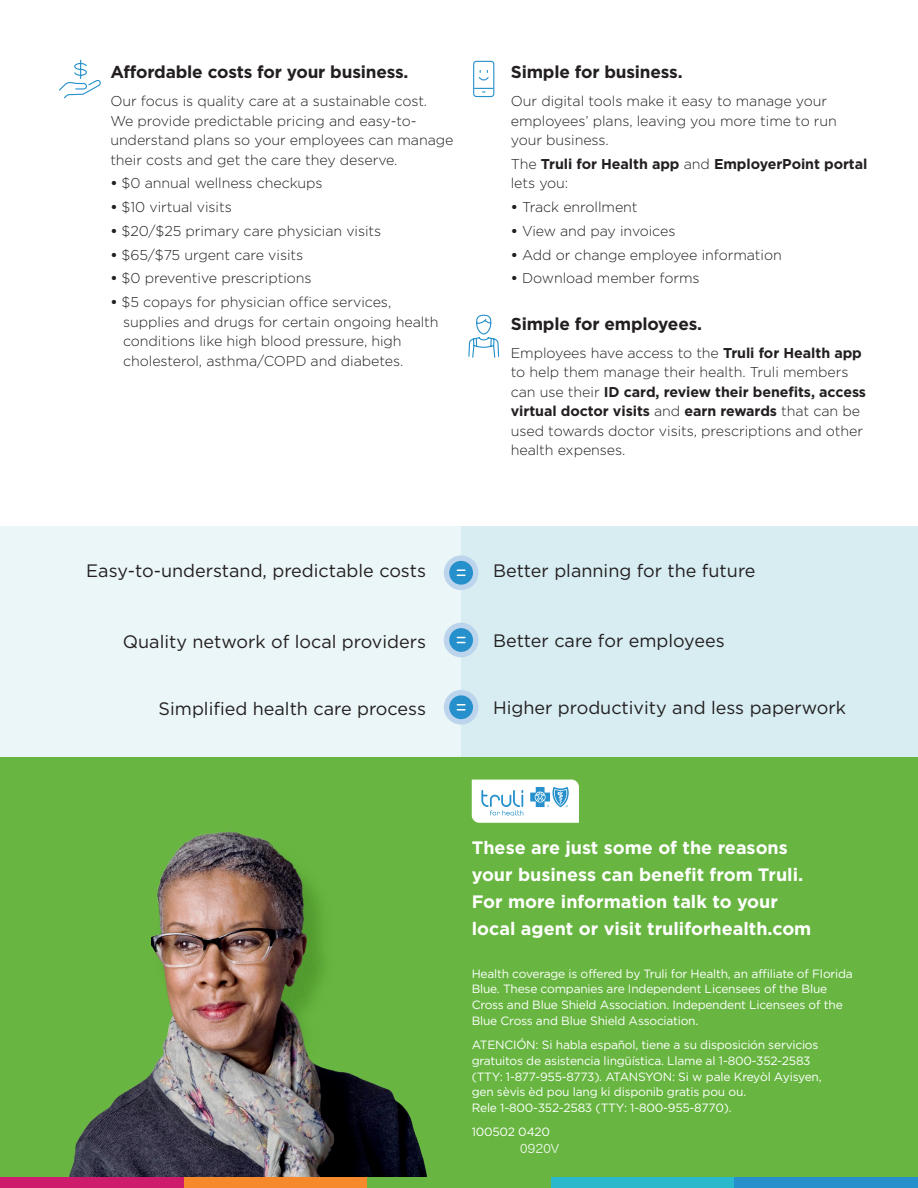
<style>
.page{position:relative;width:918px;height:1188px;background:#fff}
.page>*{position:absolute;margin:0;border:0;box-sizing:border-box;transform-origin:0 0}
.Intro{font:18px "Gotham";color:#231f20}
.Intro-2{font:700 18px/27px "Gotham";color:#fff}
.Headline{font:700 17.25px "Gotham";letter-spacing:-.01em;color:#231f20}
.Body_Copy{font:700 17.25px "Gotham";letter-spacing:-.01em;color:#231f20}
.Body_Copy-2{font:300 14.25px/19.5px "Gotham";letter-spacing:-.005em;color:#231f20}
.Body_Copy-3{font:700 14.25px/19.5px "Gotham";letter-spacing:-.005em;color:#231f20}
.Intro-3{font:12.75px "Gulim";letter-spacing:-.015em;color:#fff;scale:1.1 1}
.Intro-4{font:12px/15.8px "Gotham";letter-spacing:-.02em;color:#fff}
.s1{font-weight:700}
.s2{font-weight:300}
</style>
<div class="page">
<div style="left:0;top:757px;width:918px;height:431px;background:#68b641"></div>
<img style="left:20px;top:786px;width:452px;height:392px">
<svg style="left:59px;top:59px;width:42px;height:40px"></svg>
<div style="left:0;top:526px;width:461px;height:231px;background:#ebf6f8"></div>
<div style="left:461px;top:526px;width:457px;height:231px;background:#d7edf2"></div>
<div style="left:444px;top:555px;width:34px;height:35px;background:#bdd5ec;border-radius:50%"></div>
<div style="left:449px;top:561px;width:24px;height:24px;background:#2590cb;border-radius:50%"></div>
<svg style="left:457px;top:570px;width:8px;height:6px"></svg>
<div style="left:444px;top:623px;width:34px;height:34px;background:#bdd5ec;border-radius:50%"></div>
<div style="left:449px;top:628px;width:24px;height:24px;background:#2590cb;border-radius:50%"></div>
<svg style="left:457px;top:637px;width:8px;height:6px"></svg>
<div style="left:444px;top:690px;width:34px;height:35px;background:#bdd5ec;border-radius:50%"></div>
<div style="left:449px;top:695px;width:24px;height:24px;background:#2590cb;border-radius:50%"></div>
<svg style="left:457px;top:704px;width:8px;height:7px"></svg>
<svg style="left:468px;top:314px;width:32px;height:44px"></svg>
<svg style="left:472px;top:780px;width:107px;height:43px;background:#deeef5"></svg>
<svg style="left:473px;top:60px;width:22px;height:38px"></svg>
<div style="left:551px;top:1178px;width:183px;height:10px;background:#29b8cc"></div>
<div style="left:734px;top:1178px;width:184px;height:10px;background:#2590cb"></div>
<div style="left:184px;top:1178px;width:183px;height:10px;background:#f6892b"></div>
<div style="left:0;top:1178px;width:184px;height:10px;background:#ce1b6b"></div>
<p class="Headline" style="left:110px;top:62px;width:300px">Affordable costs for your business.</p>
<p class="Body_Copy-2" style="left:110px;top:91px;width:345px">Our focus is quality care at a sustainable cost.<br>We provide predictable pricing and easy-to&shy;understand plans so your employees can manage their costs and get the care they deserve.</p>
<p class="Body_Copy-2" style="left:110px;top:173px;width:214px"><span class="s1">•</span> $0 annual wellness checkups</p>
<p class="Body_Copy-2" style="left:110px;top:197px;width:123px"><span class="s1">•</span> $10 virtual visits</p>
<p class="Body_Copy-2" style="left:110px;top:221px;width:272px"><span class="s1">•</span> $20/$25 primary care physician visits</p>
<p class="Body_Copy-2" style="left:110px;top:245px;width:194px"><span class="s1">•</span> $65/$75 urgent care visits</p>
<p class="Body_Copy-2" style="left:110px;top:268px;width:203px"><span class="s1">•</span> $0 preventive prescriptions</p>
<p class="Body_Copy-2" style="left:123px;top:292px;width:317px;text-indent:-13px"><span class="s1">•</span> $5 copays for physician office services, supplies and drugs for certain ongoing health conditions like high blood pressure, high cholesterol, asthma/COPD and diabetes.</p>
<p class="Headline" style="left:511px;top:62px;width:173px">Simple for business.</p>
<p class="Body_Copy-2" style="left:511px;top:91px;width:328px">Our digital tools make it easy to manage your employees’ plans, leaving you more time to run your business.</p>
<p class="Body_Copy-3" style="left:511px;top:154px;width:358px"><span class="s2">The</span> Truli for Health app <span class="s2">and</span> EmployerPoint portal <span class="s2">lets you:</span></p>
<p class="Body_Copy-2" style="left:511px;top:197px;width:128px"><span class="s1">•</span> Track enrollment</p>
<p class="Body_Copy-2" style="left:511px;top:221px;width:166px"><span class="s1">•</span> View and pay invoices</p>
<p class="Body_Copy-2" style="left:511px;top:245px;width:273px"><span class="s1">•</span> Add or change employee information</p>
<p class="Body_Copy-2" style="left:511px;top:268px;width:190px"><span class="s1">•</span> Download member forms</p>
<p class="Body_Copy" style="left:511px;top:313px;width:193px">Simple for employees.</p>
<p class="Body_Copy-2" style="left:511px;top:343px;width:357px">Employees have access to the <span class="s1">Truli for Health app </span>to help them manage their health. Truli members can use their <span class="s1">ID card, review their benefits, access virtual doctor visits</span> and <span class="s1">earn rewards</span> that can be used towards doctor visits, prescriptions and other health expenses.</p>
<p class="Intro" style="left:86px;top:561px;width:341px">Easy-to-understand, predictable costs</p>
<p class="Intro" style="left:493px;top:561px;width:264px">Better planning for the future</p>
<p class="Intro" style="left:123px;top:631px;width:305px">Quality network of local providers</p>
<p class="Intro" style="left:493px;top:630px;width:233px">Better care for employees</p>
<p class="Intro" style="left:159px;top:699px;width:269px">Simplified health care process</p>
<p class="Intro" style="left:493px;top:698px;width:355px">Higher productivity and less paperwork</p>
<p class="Intro-2" style="left:472px;top:834px;width:341px">These are just some of the reasons your business can benefit from Truli.<br>For more information talk to your local agent or visit truliforhealth.com</p>
<p class="Intro-4" style="left:472px;top:965px;width:383px">Health coverage is offered by Truli for Health, an affiliate of Florida Blue. These companies are Independent Licensees of the Blue Cross and Blue Shield Association. Independent Licensees of the Blue Cross and Blue Shield Association.</p>
<p class="Intro-4" style="left:472px;top:1037px;width:351px">ATENCIÓN: Si habla español, tiene a su disposición servicios gratuitos de asistencia lingüística. Llame al 1-800-352-2583 (TTY: 1-877-955-8773). ATANSYON: Si w pale Kreyòl Ayisyen, gen sèvis èd pou lang ki disponib gratis pou ou.<br>Rele 1-800-352-2583 (TTY: 1-800-955-8770).</p>
<p class="Intro-4" style="left:472px;top:1124px;width:80px">100502 0420</p>
<p class="Intro-3" style="left:520px;top:1142px;width:38px">0920V</p>
</div>
